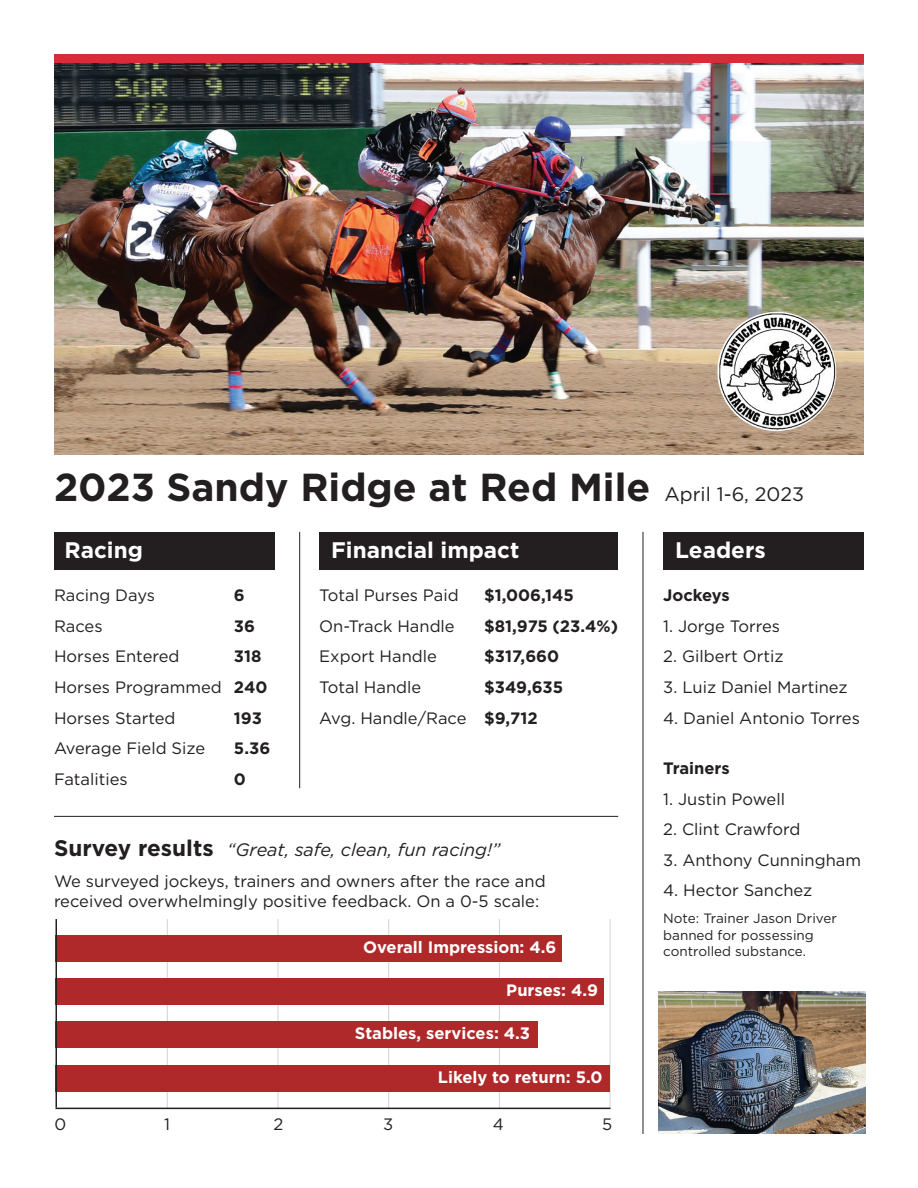
<style>
.page{position:relative;width:918px;height:1188px;background:#fff}
.page>*{position:absolute;margin:0;border:0;box-sizing:border-box;transform-origin:0 0}
.t1{font:700 39px "Gotham";color:#231f20}
.t2{font:700 22.5px "Gotham";color:#fff}
.t3{font:italic 18px "Gotham";color:#231f20}
.t4{font:16.5px/30.6px "Gotham";color:#231f20}
.t5{font:700 16.5px "Gotham";color:#fff}
.t6{font:700 16.5px "Gotham";color:#231f20}
.t7{font:13.5px/16.2px "Gotham";color:#231f20}
.s1{font-weight:400;font-size:19.5px}
.s2{font-weight:700}
.s3{font-weight:700;font-style:normal;font-size:22.5px}
</style>
<div class="page">
<hr style="left:278px;top:919px;width:1px;height:190px;background:#d1d2d4">
<hr style="left:388px;top:919px;width:1px;height:190px;background:#d1d2d4">
<hr style="left:499px;top:919px;width:1px;height:190px;background:#d1d2d4">
<hr style="left:610px;top:919px;width:1px;height:190px;background:#d1d2d4">
<hr style="left:167px;top:919px;width:1px;height:190px;background:#d1d2d4">
<img style="left:54px;top:63px;width:810px;height:392px">
<div style="left:54px;top:54px;width:810px;height:9px;background:#d52e38"></div>
<div style="left:54px;top:532px;width:220px;height:38px;background:#231f20"></div>
<hr style="left:54px;top:816px;width:564px;height:1px;background:#231f20">
<div style="left:56px;top:935px;width:506px;height:27px;background:#af292a"></div>
<img style="left:717px;top:311px;width:121px;height:121px">
<div style="left:319px;top:532px;width:299px;height:38px;background:#231f20"></div>
<div style="left:663px;top:532px;width:201px;height:38px;background:#231f20"></div>
<hr style="left:299px;top:532px;width:1px;height:256px;background:#231f20">
<hr style="left:643px;top:532px;width:1px;height:602px;background:#231f20">
<hr style="left:56px;top:1108px;width:554px;height:1px;background:#231f20">
<div style="left:56px;top:978px;width:548px;height:27px;background:#af292a"></div>
<div style="left:56px;top:1021px;width:482px;height:27px;background:#af292a"></div>
<div style="left:56px;top:1065px;width:554px;height:27px;background:#af292a"></div>
<hr style="left:56px;top:919px;width:1px;height:189px;background:#231f20">
<img style="left:659px;top:992px;width:207px;height:142px">
<h1 class="t1" style="left:54px;top:462px;width:751px">2023 Sandy Ridge at Red Mile <span class="s1">April 1-6, 2023</span></h1>
<h2 class="t2" style="left:675px;top:536px;width:92px">Leaders</h2>
<p class="t6" style="left:663px;top:584px;width:68px">Jockeys</p>
<p class="t4" style="left:663px;top:610px;width:118px">1. Jorge Torres</p>
<p class="t4" style="left:663px;top:641px;width:122px">2. Gilbert Ortiz</p>
<p class="t4" style="left:663px;top:672px;width:186px">3. Luiz Daniel Martinez</p>
<p class="t4" style="left:663px;top:702px;width:198px">4. Daniel Antonio Torres</p>
<p class="t6" style="left:663px;top:757px;width:68px">Trainers</p>
<p class="t4" style="left:663px;top:783px;width:123px">1. Justin Powell</p>
<p class="t4" style="left:663px;top:814px;width:139px">2. Clint Crawford</p>
<p class="t4" style="left:663px;top:844px;width:199px">3. Anthony Cunningham</p>
<p class="t4" style="left:663px;top:875px;width:151px">4. Hector Sanchez</p>
<p class="t7" style="left:663px;top:910px;width:175px">Note: Trainer Jason Driver banned for possessing controlled substance.</p>
<h2 class="t2" style="left:64px;top:536px;width:80px">Racing</h2>
<p class="t4" style="left:54px;top:580px;width:103px">Racing Days</p>
<p class="t6" style="left:234px;top:584px;width:12px">6</p>
<p class="t4" style="left:54px;top:610px;width:50px">Races</p>
<p class="t6" style="left:234px;top:615px;width:23px">36</p>
<p class="t4" style="left:54px;top:641px;width:127px">Horses Entered</p>
<h2 class="t2" style="left:331px;top:536px;width:190px">Financial impact</h2>
<p class="t4" style="left:319px;top:580px;width:141px">Total Purses Paid</p>
<p class="t6" style="left:484px;top:584px;width:91px">$1,006,145</p>
<p class="t4" style="left:319px;top:610px;width:137px">On-Track Handle</p>
<p class="t6" style="left:484px;top:615px;width:135px">$81,975 (23.4%)</p>
<p class="t4" style="left:319px;top:641px;width:119px">Export Handle</p>
<p class="t6" style="left:484px;top:646px;width:77px">$317,660</p>
<p class="t4" style="left:319px;top:672px;width:104px">Total Handle</p>
<p class="t4" style="left:54px;top:641px;width:215px;text-indent:180px"><span class="s2">318<br></span>Horses Programmed <span class="s2">240<br></span>Horses Started</p>
<p class="t4" style="left:319px;top:672px;width:245px;text-indent:165px"><span class="s2">$349,635<br></span>Avg. Handle/Race <span class="s2">$9,712</span></p>
<p class="t6" style="left:234px;top:707px;width:29px">193</p>
<p class="t4" style="left:54px;top:733px;width:153px">Average Field Size</p>
<p class="t6" style="left:234px;top:737px;width:38px">5.36</p>
<p class="t4" style="left:54px;top:763px;width:75px">Fatalities</p>
<p class="t6" style="left:234px;top:768px;width:14px">0</p>
<p class="t3" style="left:54px;top:838px;width:448px"><span class="s3">Survey results</span> “Great, safe, clean, fun racing!”</p>
<p class="t4" style="left:54px;top:871px;width:493px;line-height:19.8px">We surveyed jockeys, trainers and owners after the race and received overwhelmingly positive feedback. On a 0-5 scale:</p>
<p class="t5" style="left:363px;top:936px;width:195px">Overall Impression: 4.6</p>
<p class="t5" style="left:506px;top:979px;width:93px">Purses: 4.9</p>
<p class="t5" style="left:355px;top:1023px;width:177px">Stables, services: 4.3</p>
<p class="t5" style="left:438px;top:1066px;width:166px">Likely to return: 5.0</p>
<p class="t4" style="left:55px;top:1108px;width:13px">0</p>
<p class="t4" style="left:164px;top:1108px;width:7px">1</p>
<p class="t4" style="left:274px;top:1108px;width:11px">2</p>
<p class="t4" style="left:383px;top:1108px;width:12px">3</p>
<p class="t4" style="left:493px;top:1108px;width:13px">4</p>
<p class="t4" style="left:602px;top:1108px;width:12px">5</p>
</div>
